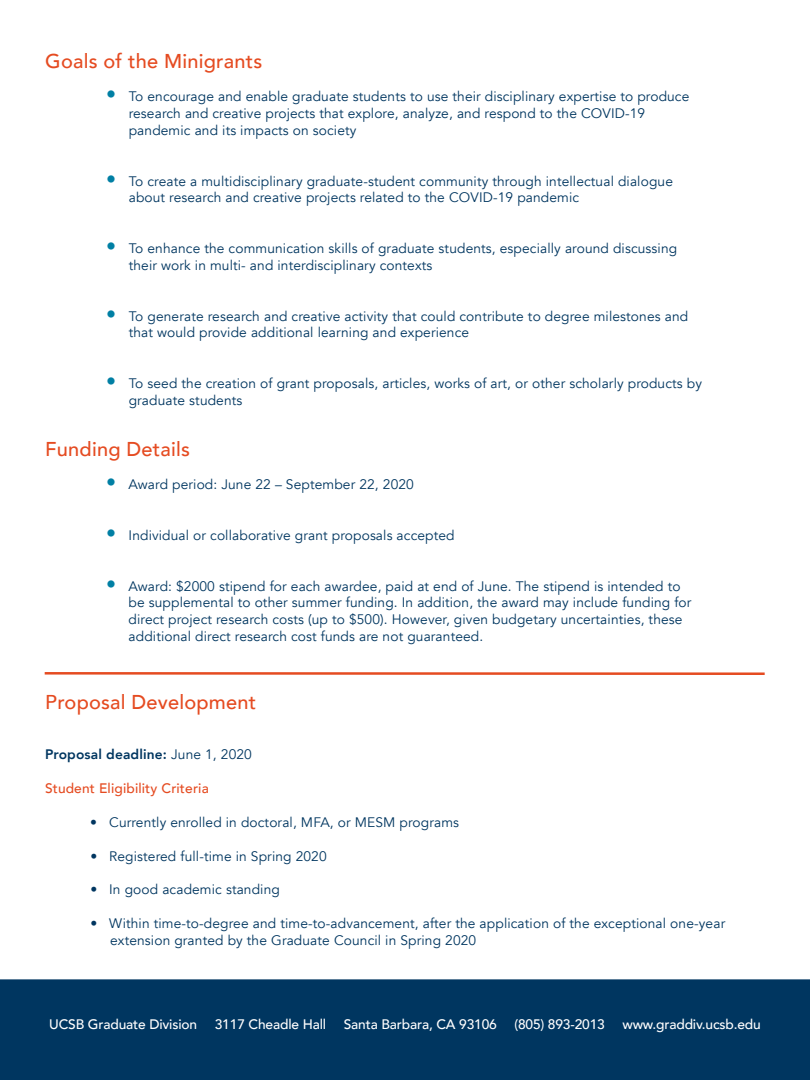
<style>
.page{position:relative;width:810px;height:1080px;background:#fff}
.page>*{position:absolute;margin:0;border:0;box-sizing:border-box;transform-origin:0 0}
.t1{font:500 20px "Avenir";letter-spacing:.01em;color:#e54b21}
.t2{font:13.75px/16.9px "Avenir";letter-spacing:.01em;color:#003660}
.t3{font:500 13.75px "Avenir";letter-spacing:-.01em;color:#fff}
.t4{font:800 13.75px "Avenir";letter-spacing:.01em;color:#003660}
.t5{font:500 13.75px "Avenir";letter-spacing:.01em;color:#e54b21}
.s1{font-weight:500;font-size:20px;color:#007fa4}
.s2{font-weight:400}
.s3{color:#003660}
</style>
<div class="page">
<div style="left:0;top:979px;width:810px;height:101px;background:#003660"></div>
<svg style="left:44px;top:672px;width:721px;height:3px;background:#e86845"></svg>
<h1 class="t1" style="left:45px;top:43px;width:219px">Goals of the Minigrants</h1>
<p class="t2" style="left:129px;top:88px;width:562px;text-indent:-22px"><span class="s1">•</span> To encourage and enable graduate students to use their disciplinary expertise to produce research and creative projects that explore, analyze, and respond to the COVID-19 pandemic and its impacts on society</p>
<p class="t2" style="left:129px;top:173px;width:546px;text-indent:-22px"><span class="s1">•</span> To create a multidisciplinary graduate-student community through intellectual dialogue about research and creative projects related to the COVID-19 pandemic</p>
<p class="t2" style="left:129px;top:240px;width:550px;text-indent:-22px"><span class="s1">•</span> To enhance the communication skills of graduate students, especially around discussing their work in multi- and interdisciplinary contexts</p>
<p class="t2" style="left:129px;top:308px;width:561px;text-indent:-22px"><span class="s1">•</span> To generate research and creative activity that could contribute to degree milestones and that would provide additional learning and experience</p>
<p class="t2" style="left:129px;top:375px;width:575px;text-indent:-22px"><span class="s1">•</span> To seed the creation of grant proposals, articles, works of art, or other scholarly products by graduate students</p>
<h1 class="t1" style="left:45px;top:431px;width:146px">Funding Details</h1>
<p class="t2" style="left:106px;top:476px;width:309px"><span class="s1">•</span> Award period: June 22 – September 22, 2020</p>
<p class="t2" style="left:106px;top:527px;width:350px"><span class="s1">•</span> Individual or collaborative grant proposals accepted</p>
<p class="t2" style="left:129px;top:578px;width:564px;text-indent:-22px"><span class="s1">•</span> Award: $2000 stipend for each awardee, paid at end of June. The stipend is intended to be supplemental to other summer funding. In addition, the award may include funding for direct project research costs (up to $500). However, given budgetary uncertainties, these additional direct research cost funds are not guaranteed.</p>
<h1 class="t1" style="left:45px;top:684px;width:212px">Proposal Development</h1>
<p class="t4" style="left:45px;top:744px;width:208px">Proposal deadline: <span class="s2">June 1, 2020</span></p>
<p class="t5" style="left:45px;top:776px;width:165px">Student Eligibility Criteria</p>
<p class="t2" style="left:90px;top:814px;width:370px">• Currently enrolled in doctoral, MFA, or MESM programs</p>
<p class="t2" style="left:90px;top:848px;width:238px">• Registered full-time in Spring 2020</p>
<p class="t2" style="left:90px;top:881px;width:191px">• In good academic standing</p>
<p class="t2" style="left:110px;top:915px;width:617px;text-indent:-20px">• Within time-to-degree and time-to-advancement, after the application of the exceptional one-year extension granted by the Graduate Council in Spring 2020</p>
<p class="t3" style="left:49px;top:1013px;width:713px">UCSB Graduate Division <span class="s3">|</span> 3117 Cheadle Hall <span class="s3">|</span> Santa Barbara, CA 93106 <span class="s3">|</span> (805) 893-2013 <span class="s3">|</span> www.graddiv.ucsb.edu</p>
</div>
